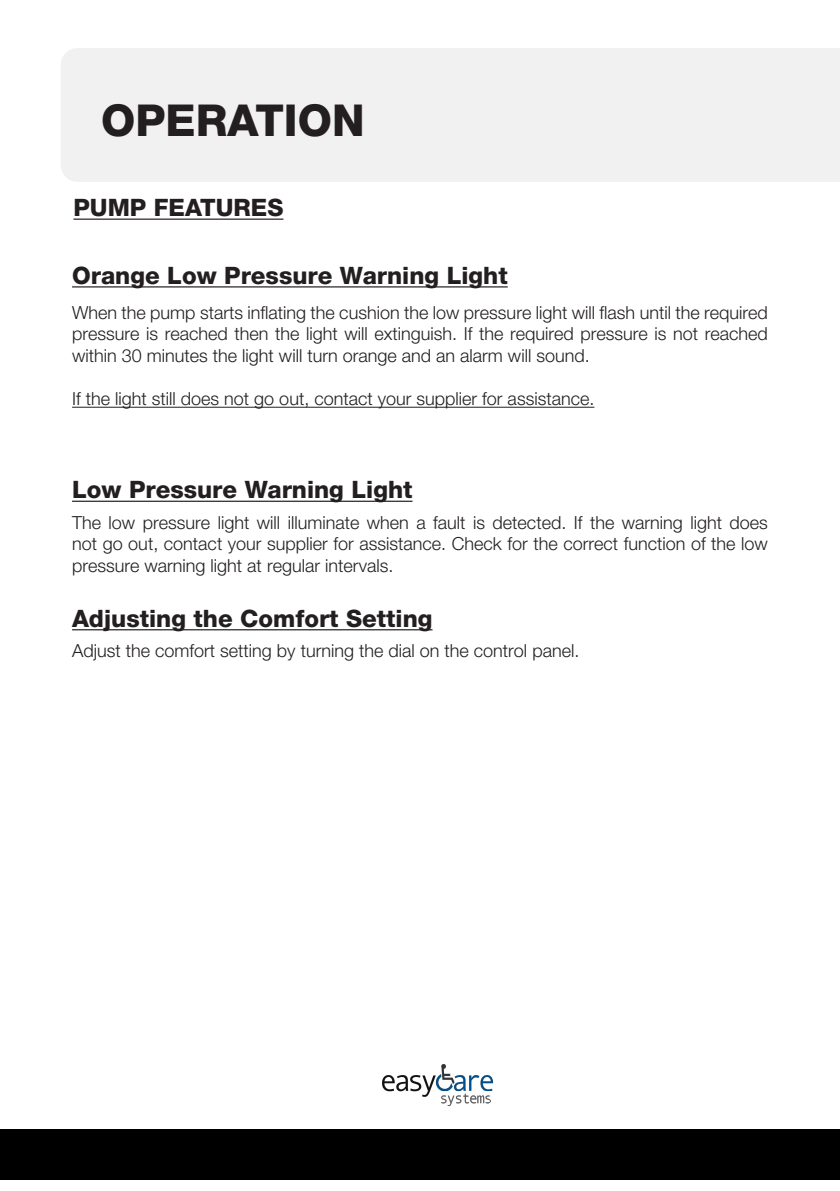
<style>
.page{position:relative;width:840px;height:1191px;background:#fff}
.page>*{position:absolute;margin:0;border:0;box-sizing:border-box;transform-origin:0 0}
.t1{font:800 44px "Helvetica Neue";color:#231f20}
.t2{font:800 24px "Helvetica Neue";color:#231f20}
.t3{font:300 18px/21.6px "Helvetica Neue";color:#231f20;text-align:justify}
</style>
<div class="page">
<hr style="left:72px;top:286px;width:435px;height:1px;background:#231f20">
<hr style="left:72px;top:407px;width:522px;height:1px;background:#231f20">
<hr style="left:72px;top:500px;width:340px;height:2px;background:#231f20">
<hr style="left:72px;top:629px;width:360px;height:1px;background:#231f20">
<hr style="left:73px;top:218px;width:210px;height:2px;background:#231f20">
<div style="left:61px;top:48px;width:778px;height:134px;background:#f1f1f1"></div>
<div style="left:0;top:1129px;width:839px;height:50px;background:#000"></div>
<img style="left:382px;top:1064px;width:112px;height:42px">
<p class="t1" style="left:101px;top:94px;width:265px">OPERATION</p>
<p class="t2" style="left:73px;top:193px;width:211px">PUMP FEATURES</p>
<p class="t2" style="left:72px;top:261px;width:437px">Orange Low Pressure Warning Light</p>
<p class="t3" style="left:72px;top:301px;width:697px">When the pump starts inflating the cushion the low pressure light will flash until the required pressure is reached then the light will extinguish. If the required pressure is not reached within 30 minutes the light will turn orange and an alarm will sound.</p>
<p class="t3" style="left:72px;top:387px;width:523px">If the light still does not go out, contact your supplier for assistance.</p>
<p class="t2" style="left:72px;top:475px;width:342px">Low Pressure Warning Light</p>
<p class="t3" style="left:72px;top:511px;width:697px">The low pressure light will illuminate when a fault is detected. If the warning light does not go out, contact your supplier for assistance. Check for the correct function of the low pressure warning light at regular intervals.</p>
<p class="t2" style="left:72px;top:604px;width:362px">Adjusting the Comfort Setting</p>
<p class="t3" style="left:72px;top:639px;width:508px">Adjust the comfort setting by turning the dial on the control panel.</p>
</div>
